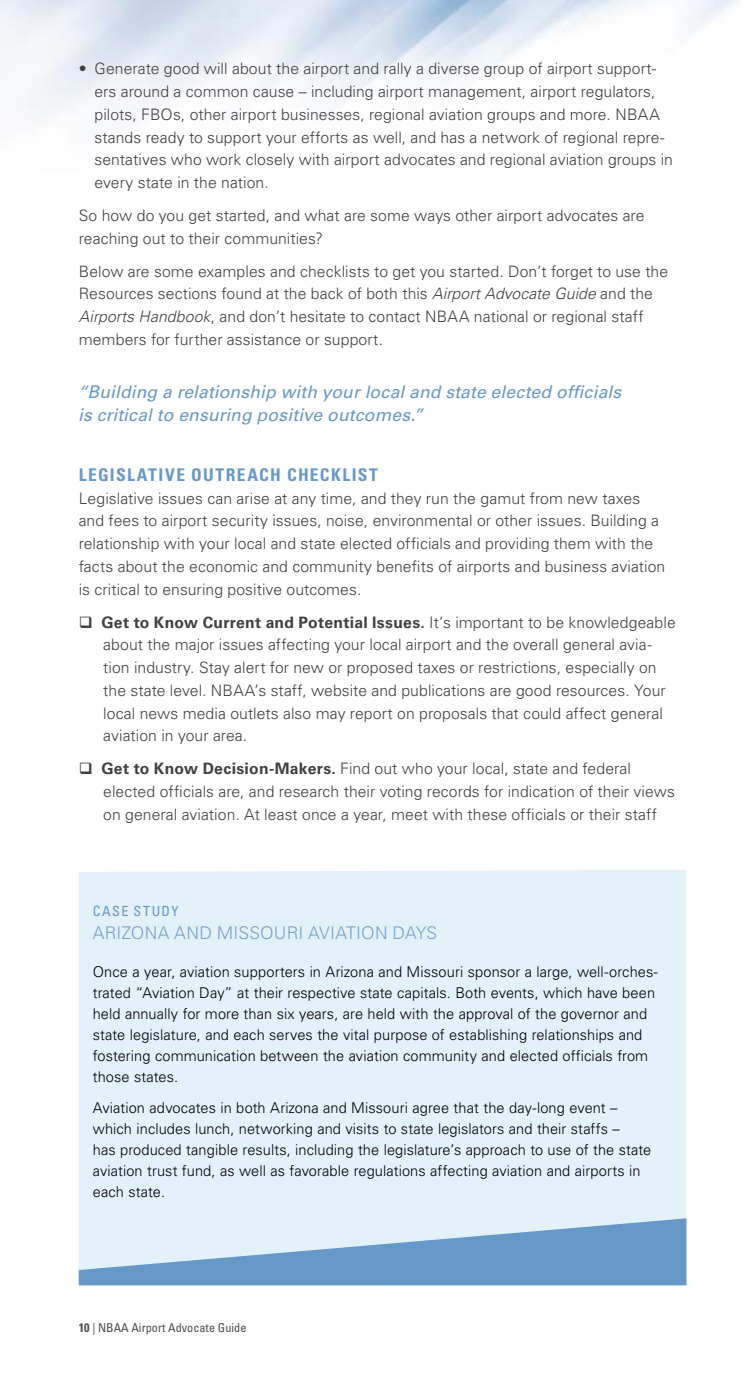
<style>
.page{position:relative;width:756px;height:1386px;background:#fff}
.page>*{position:absolute;margin:0;border:0;box-sizing:border-box;transform-origin:0 0}
.t1{font:italic 17.5px/22.8px "Univers LT Std";letter-spacing:.005em;color:#6799c8}
.t2{font:300 17.5px "Univers LT Std";letter-spacing:.005em;color:#75a1cd}
.t3{font:700 condensed 17.5px "Univers LT Std";letter-spacing:.075em;color:#6799c8}
.t4{font:300 15.75px/22.8px "Univers LT Std";letter-spacing:.005em;color:#414042}
.t5{font:300 14.88px/21px "Univers LT Std";letter-spacing:.005em;color:#000}
.t6{font:condensed 14px "Univers LT Std";letter-spacing:.115em;color:#6799c8}
.t7{font:condensed 12.25px "Univers LT Std";color:#4d4d4f}
.s1{font-style:italic}
.s2{font-weight:700}
</style>
<div class="page">
<div style="left:79px;top:870px;width:607px;height:348px;background:#e3f1fb"></div>
<svg style="left:79px;top:1218px;width:607px;height:67px;background:#97bbdb"></svg>
<p class="t4" style="left:94px;top:57px;width:580px;text-indent:-16px">• Generate good will about the airport and rally a diverse group of airport support&shy;ers around a common cause – including airport management, airport regulators, pilots, FBOs, other airport businesses, regional aviation groups and more. NBAA stands ready to support your efforts as well, and has a network of regional repre&shy;sentatives who work closely with airport advocates and regional aviation groups in every state in the nation.</p>
<p class="t4" style="left:79px;top:204px;width:567px">So how do you get started, and what are some ways other airport advocates are reaching out to their communities?</p>
<p class="t4" style="left:79px;top:260px;width:591px">Below are some examples and checklists to get you started. Don’t forget to use the Resources sections found at the back of both this <span class="s1">Airport Advocate Guide</span> and the <span class="s1">Airports Handbook</span>, and don’t hesitate to contact NBAA national or regional staff members for further assistance or support.</p>
<p class="t1" style="left:78px;top:381px;width:545px">“Building a relationship with your local and state elected officials is critical to ensuring positive outcomes.”</p>
<p class="t3" style="left:79px;top:464px;width:301px">LEGISLATIVE OUTREACH CHECKLIST</p>
<p class="t4" style="left:79px;top:487px;width:588px">Legislative issues can arise at any time, and they run the gamut from new taxes and fees to airport security issues, noise, environmental or other issues. Building a relationship with your local and state elected officials and providing them with the facts about the economic and community benefits of airports and business aviation is critical to ensuring positive outcomes.</p>
<p class="t4" style="left:103px;top:611px;width:574px;text-indent:-25px">❑ <span class="s2">Get to Know Current and Potential Issues.</span> It’s important to be knowledgeable about the major issues affecting your local airport and the overall general avia&shy;tion industry. Stay alert for new or proposed taxes or restrictions, especially on the state level. NBAA’s staff, website and publications are good resources. Your local news media outlets also may report on proposals that could affect general aviation in your area.</p>
<p class="t4" style="left:103px;top:757px;width:573px;text-indent:-25px">❑ <span class="s2">Get to Know Decision-Makers.</span> Find out who your local, state and federal elected officials are, and research their voting records for indication of their views on general aviation. At least once a year, meet with these officials or their staff</p>
<p class="t6" style="left:93px;top:902px;width:19px">Case</p>
<p class="t6" style="left:134px;top:902px;width:46px">Study</p>
<p class="t2" style="left:93px;top:922px;width:346px">ARIZONA AND MISSOURI AVIATION DAYS</p>
<p class="t5" style="left:93px;top:961px;width:567px">Once a year, aviation supporters in Arizona and Missouri sponsor a large, well-orches&shy;trated “Aviation Day” at their respective state capitals. Both events, which have been held annually for more than six years, are held with the approval of the governor and state legislature, and each serves the vital purpose of establishing relationships and fostering communication between the aviation community and elected officials from those states.</p>
<p class="t5" style="left:93px;top:1097px;width:560px">Aviation advocates in both Arizona and Missouri agree that the day-long event – which includes lunch, networking and visits to state legislators and their staffs –<br>has produced tangible results, including the legislature’s approach to use of the state aviation trust fund, as well as favorable regulations affecting aviation and airports in each state.</p>
<p class="t7" style="left:79px;top:1320px;width:169px"><span class="s2">10</span> | NBAA Airport Advocate Guide</p>
</div>
